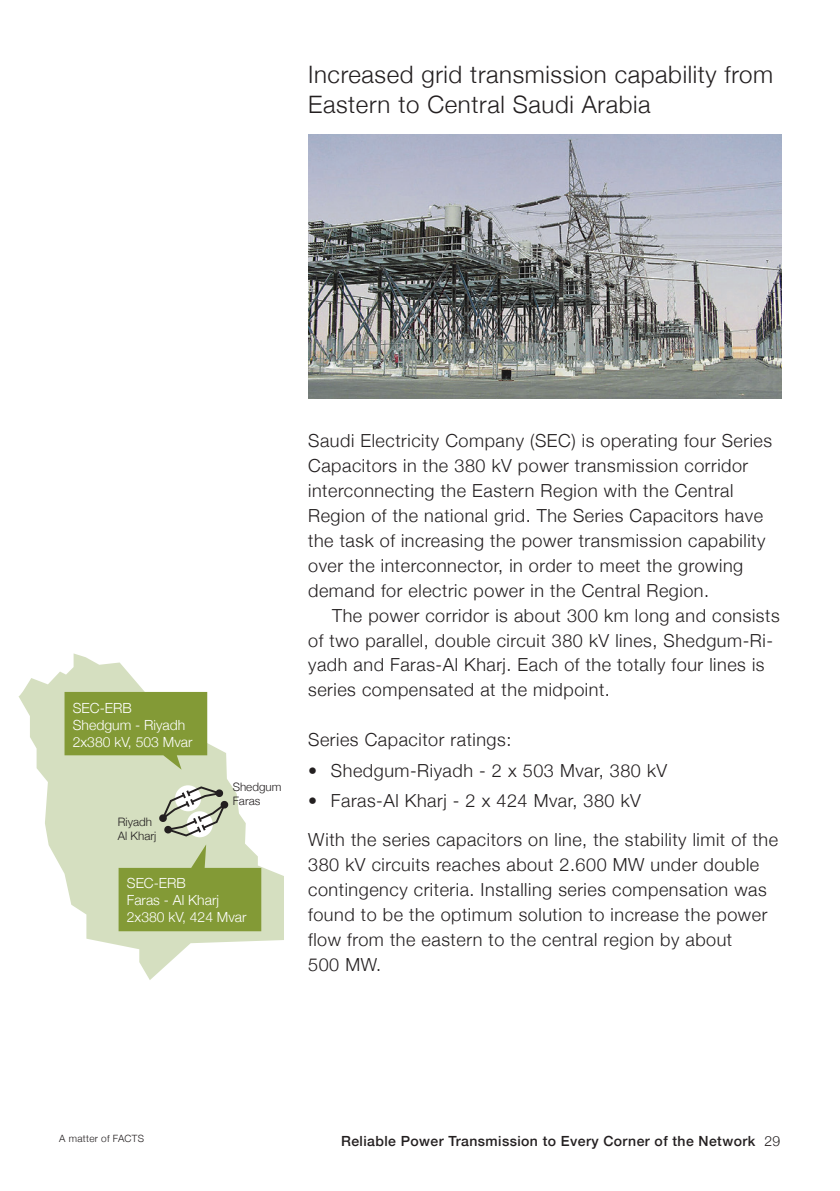
<style>
.page{position:relative;width:840px;height:1191px;background:#fff}
.page>*{position:absolute;margin:0;border:0;box-sizing:border-box;transform-origin:0 0}
.Rubrik_3{font:300 24px/30px "Helvetica Neue";letter-spacing:.025em;color:#231f20}
.Bröd_-_Första_stycke{font:300 18px/25px "Helvetica Neue";letter-spacing:.03em;color:#231f20}
.Bröd{font:300 18px/25px "Helvetica Neue";letter-spacing:.03em;color:#231f20}
.t1{font:300 14px/16.8px "Helvetica Neue";color:#fff}
.t2{font:500 14px "Helvetica Neue";letter-spacing:.03em;color:#231f20}
.t3{font:300 11.6px/14px "Helvetica Neue";color:#231f20}
.t4{font:300 10px "Helvetica Neue";letter-spacing:.025em;color:#231f20}
.s1{font-weight:300}
</style>
<div class="page">
<img style="left:308px;top:135px;width:472px;height:264px">
<svg style="left:18px;top:653px;width:265px;height:327px"></svg>
<svg style="left:64px;top:692px;width:143px;height:77px;background:#91a54d"></svg>
<svg style="left:118px;top:844px;width:143px;height:87px;background:#99ac5b"></svg>
<svg style="left:158px;top:785px;width:71px;height:52px"></svg>
<p class="Rubrik_3" style="left:308px;top:57px;width:466px">Increased grid transmission capability from<br>Eastern to Central Saudi Arabia</p>
<p class="t1" style="left:73px;top:699px;width:121px">SEC-ERB<br>Shedgum - Riyadh<br>2x380 kV, 503 Mvar</p>
<p class="t3" style="left:118px;top:814px;width:40px">Riyadh<br>Al Kharj</p>
<p class="t3" style="left:232px;top:779px;width:50px">Shedgum<br>Faras</p>
<p class="t1" style="left:127px;top:874px;width:121px">SEC-ERB<br>Faras - Al Kharj<br>2x380 kV, 424 Mvar</p>
<p class="Bröd_-_Första_stycke" style="left:308px;top:427px;width:465px">Saudi Electricity Company (SEC) is operating four Series Capacitors in the 380 kV power transmission corridor interconnecting the Eastern Region with the Central Region of the national grid. The Series Capacitors have the task of increasing the power transmission capability over the interconnector, in order to meet the growing demand for electric power in the Central Region.</p>
<p class="Bröd" style="left:308px;top:601px;width:472px;text-indent:24px">The power corridor is about 300 km long and consists of two parallel, double circuit 380 kV lines, Shedgum-Ri&shy;yadh and Faras-Al Kharj. Each of the totally four lines is series compensated at the midpoint.</p>
<p class="Bröd_-_Första_stycke" style="left:308px;top:726px;width:205px">Series Capacitor ratings:</p>
<p class="Bröd_-_Första_stycke" style="left:308px;top:756px;width:360px">• Shedgum-Riyadh - 2 x 503 Mvar, 380 kV</p>
<p class="Bröd_-_Första_stycke" style="left:308px;top:787px;width:334px">• Faras-Al Kharj - 2 x 424 Mvar, 380 kV</p>
<p class="Bröd_-_Första_stycke" style="left:308px;top:826px;width:471px">With the series capacitors on line, the stability limit of the 380 kV circuits reaches about 2.600 MW under double contingency criteria. Installing series compensation was found to be the optimum solution to increase the power flow from the eastern to the central region by about<br>500 MW.</p>
<p class="t4" style="left:59px;top:1130px;width:86px">A matter of FACTS</p>
<p class="t2" style="left:341px;top:1129px;width:440px">Reliable Power Transmission to Every Corner of the Network <span class="s1">29</span></p>
</div>
